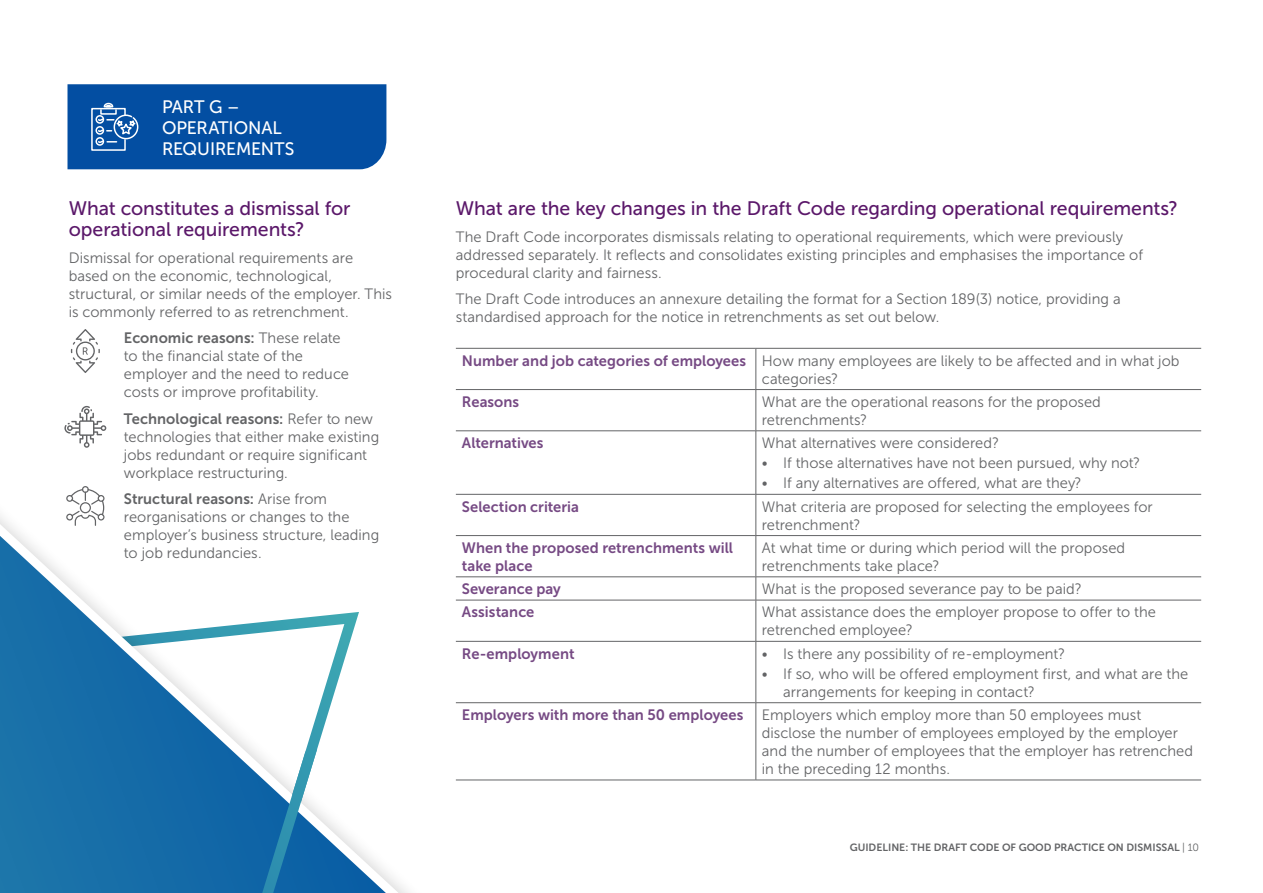
<style>
.page{position:relative;width:1263px;height:893px;background:#fff}
.page>*{position:absolute;margin:0;border:0;box-sizing:border-box;transform-origin:0 0}
.t1{font:19.5px/21px "Museo Sans 500";letter-spacing:-.005em;color:#5b186a}
.t2{font:18px/21px "Museo Sans 500";letter-spacing:-.005em;color:#fff}
.t3{font:15px/18px "Museo Sans 300";letter-spacing:.005em;color:#636466}
.t4{font:15px/18px "Museo Sans 700";letter-spacing:.005em;color:#764a84}
.t5{font:15px "Museo Sans 700";letter-spacing:.005em;color:#636466}
.t6{font:10.5px "Museo Sans 700";color:#636466}
.s1{font-family:"Museo Sans 300"}
.s2{font-family:"Museo Sans 700";color:#764a84}
</style>
<div class="page">
<svg style="left:0;top:405px;width:667px;height:488px"></svg>
<svg style="left:131px;top:738px;width:235px;height:155px"></svg>
<hr style="left:456px;top:348px;width:300px;height:1px;background:#636466">
<hr style="left:756px;top:348px;width:445px;height:1px;background:#636466">
<hr style="left:756px;top:349px;width:1px;height:40px;background:#636466">
<hr style="left:456px;top:389px;width:300px;height:1px;background:#636466">
<hr style="left:756px;top:389px;width:445px;height:1px;background:#636466">
<hr style="left:756px;top:390px;width:1px;height:41px;background:#636466">
<hr style="left:456px;top:431px;width:300px;height:1px;background:#636466">
<hr style="left:756px;top:431px;width:445px;height:1px;background:#636466">
<hr style="left:756px;top:431px;width:1px;height:63px;background:#636466">
<hr style="left:456px;top:494px;width:300px;height:1px;background:#636466">
<hr style="left:756px;top:494px;width:445px;height:1px;background:#636466">
<hr style="left:756px;top:495px;width:1px;height:40px;background:#636466">
<hr style="left:456px;top:535px;width:300px;height:1px;background:#636466">
<hr style="left:756px;top:535px;width:445px;height:1px;background:#636466">
<hr style="left:756px;top:536px;width:1px;height:41px;background:#636466">
<hr style="left:456px;top:577px;width:300px;height:1px;background:#636466">
<hr style="left:756px;top:577px;width:445px;height:1px;background:#636466">
<svg style="left:756px;top:577px;width:1px;height:23px"></svg>
<hr style="left:456px;top:600px;width:300px;height:1px;background:#636466">
<hr style="left:756px;top:600px;width:445px;height:1px;background:#636466">
<hr style="left:756px;top:600px;width:1px;height:41px;background:#636466">
<hr style="left:456px;top:641px;width:300px;height:1px;background:#636466">
<hr style="left:756px;top:641px;width:445px;height:1px;background:#636466">
<hr style="left:756px;top:642px;width:1px;height:60px;background:#636466">
<hr style="left:456px;top:702px;width:300px;height:1px;background:#636466">
<hr style="left:756px;top:702px;width:445px;height:1px;background:#636466">
<hr style="left:756px;top:703px;width:1px;height:77px;background:#636466">
<hr style="left:456px;top:780px;width:300px;height:1px;background:#636466">
<hr style="left:756px;top:780px;width:445px;height:1px;background:#636466">
<div style="left:68px;top:84px;width:318px;height:85px;background:#034ea2"></div>
<svg style="left:66px;top:486px;width:39px;height:40px"></svg>
<svg style="left:64px;top:406px;width:42px;height:42px"></svg>
<svg style="left:71px;top:329px;width:29px;height:44px"></svg>
<p class="t2" style="left:162px;top:96px;width:134px">PART G –<br>OPERATIONAL<br>REQUIREMENTS</p>
<h1 class="t1" style="left:69px;top:198px;width:283px">What constitutes a dismissal for operational requirements?</h1>
<p class="t3" style="left:69px;top:248px;width:325px">Dismissal for operational requirements are based on the economic, technological, structural, or similar needs of the employer. This is commonly referred to as retrenchment.</p>
<p class="t5" style="left:124px;top:329px;width:218px">Economic reasons: <span class="s1">These relate</span></p>
<p class="t3" style="left:124px;top:347px;width:226px">to the financial state of the employer and the need to reduce costs or improve profitability.</p>
<p class="t5" style="left:124px;top:410px;width:251px">Technological reasons: <span class="s1">Refer to new</span></p>
<p class="t3" style="left:124px;top:427px;width:257px">technologies that either make existing jobs redundant or require significant workplace restructuring.</p>
<p class="t5" style="left:124px;top:490px;width:205px">Structural reasons: <span class="s1">Arise from</span></p>
<p class="t3" style="left:124px;top:508px;width:257px">reorganisations or changes to the employer’s business structure, leading to job redundancies.</p>
<h1 class="t1" style="left:456px;top:198px;width:723px">What are the key changes in the Draft Code regarding operational requirements?</h1>
<p class="t3" style="left:456px;top:227px;width:689px">The Draft Code incorporates dismissals relating to operational requirements, which were previously addressed separately. It reflects and consolidates existing principles and emphasises the importance of procedural clarity and fairness.</p>
<p class="t3" style="left:456px;top:290px;width:666px">The Draft Code introduces an annexure detailing the format for a Section 189(3) notice, providing a standardised approach for the notice in retrenchments as set out below.</p>
<p class="t3" style="left:762px;top:351px;width:419px;text-indent:-300px"><span class="s2">Number and job categories of employees</span> How many employees are likely to be affected and in what job categories?</p>
<p class="t4" style="left:462px;top:393px;width:59px">Reasons</p>
<p class="t3" style="left:762px;top:393px;width:341px">What are the operational reasons for the proposed retrenchments?</p>
<p class="t4" style="left:462px;top:434px;width:83px">Alternatives</p>
<p class="t3" style="left:762px;top:434px;width:239px">What alternatives were considered?</p>
<p class="t3" style="left:762px;top:454px;width:380px">• If those alternatives have not been pursued, why not?</p>
<p class="t3" style="left:762px;top:474px;width:321px">• If any alternatives are offered, what are they?</p>
<p class="t4" style="left:462px;top:497px;width:119px">Selection criteria</p>
<p class="t3" style="left:762px;top:497px;width:392px">What criteria are proposed for selecting the employees for retrenchment?</p>
<p class="t4" style="left:462px;top:539px;width:273px">When the proposed retrenchments will take place</p>
<p class="t3" style="left:762px;top:539px;width:365px">At what time or during which period will the proposed retrenchments take place?</p>
<p class="t4" style="left:462px;top:580px;width:100px">Severance pay</p>
<p class="t3" style="left:762px;top:580px;width:321px">What is the proposed severance pay to be paid?</p>
<p class="t4" style="left:462px;top:603px;width:74px">Assistance</p>
<p class="t3" style="left:762px;top:603px;width:396px">What assistance does the employer propose to offer to the retrenched employee?</p>
<p class="t4" style="left:462px;top:644px;width:114px">Re-employment</p>
<p class="t3" style="left:762px;top:644px;width:305px">• Is there any possibility of re-employment?</p>
<p class="t3" style="left:783px;top:665px;width:407px;text-indent:-21px">• If so, who will be offered employment first, and what are the arrangements for keeping in contact?</p>
<p class="t3" style="left:762px;top:706px;width:433px;text-indent:-300px"><span class="s2">Employers with more than 50 employees</span> Employers which employ more than 50 employees must disclose the number of employees employed by the employer and the number of employees that the employer has retrenched in the preceding 12 months.</p>
<p class="t6" style="left:850px;top:842px;width:351px">GUIDELINE: THE DRAFT CODE OF GOOD PRACTICE ON DISMISSAL <span class="s1">| 10</span></p>
</div>
